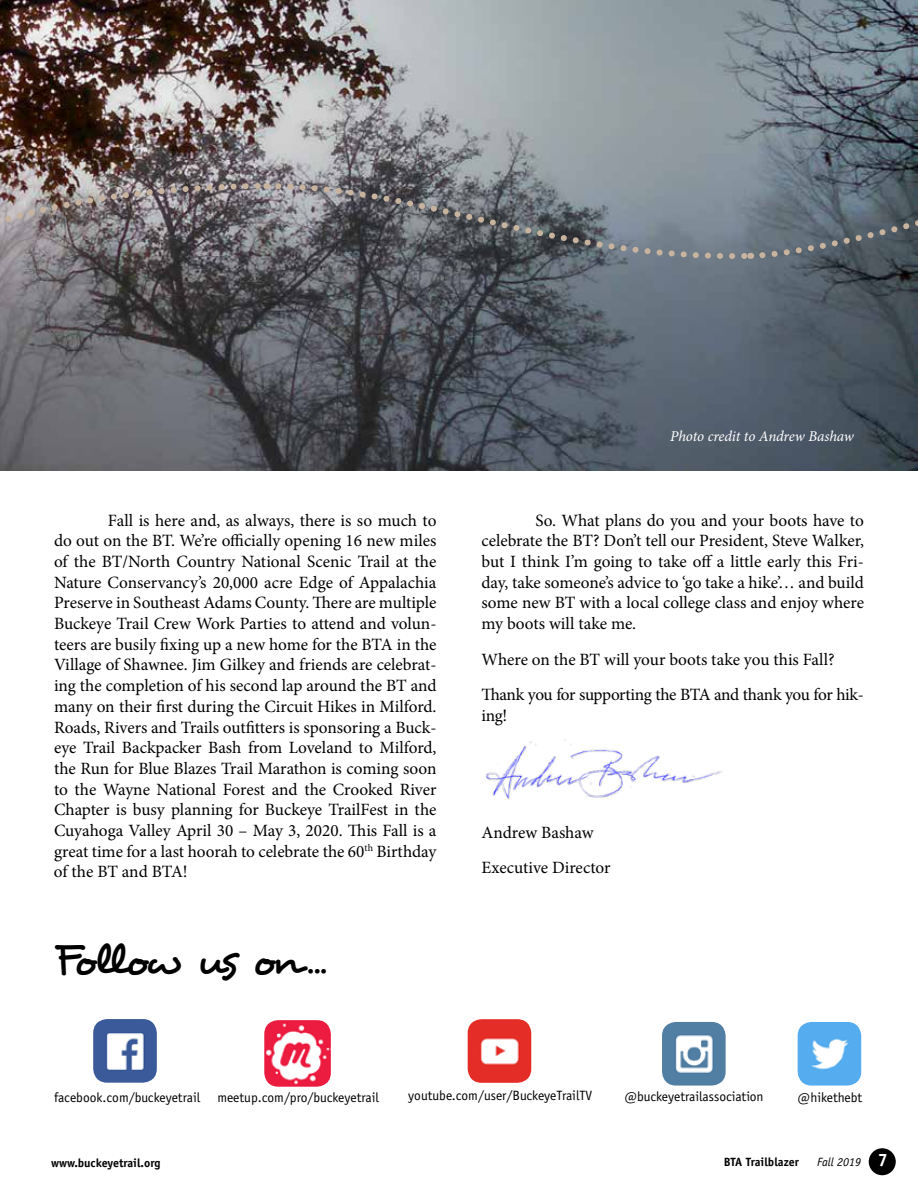
<style>
.page{position:relative;width:918px;height:1188px;background:#fff}
.page>*{position:absolute;margin:0;border:0;box-sizing:border-box;transform-origin:0 0}
.t1{font:45px "Desyrel";letter-spacing:-.105em;color:#000}
.t2{font:17.25px/20.7px "Minion Pro";letter-spacing:-.005em;color:#000;text-align:justify}
.t3{font:italic 15px "Minion Pro";letter-spacing:-.01em;color:#fff}
.t4{font:13.5px "Officina Sans Std";color:#000}
.t5{font:700 12px "Officina Sans Std";color:#000}
.t6{font:italic 12px "Officina Sans Std";color:#000}
.s1{font-weight:700;font-style:normal;font-size:18px;color:#fff}
</style>
<div class="page">
<div style="left:869px;top:1148px;width:27px;height:27px;background:#000;border-radius:50%"></div>
<img style="left:0;top:0;width:918px;height:470px">
<svg style="left:0;top:302px;width:1px;height:16px"></svg>
<svg style="left:0;top:180px;width:918px;height:82px;background:#717479"></svg>
<img style="left:93px;top:1019px;width:64px;height:64px">
<img style="left:264px;top:1020px;width:67px;height:67px">
<img style="left:468px;top:1019px;width:63px;height:64px">
<img style="left:662px;top:1022px;width:64px;height:64px">
<img style="left:798px;top:1022px;width:63px;height:64px">
<img style="left:486px;top:740px;width:236px;height:59px">
<p class="t3" style="left:670px;top:426px;width:185px">Photo credit to Andrew Bashaw</p>
<p class="t2" style="left:54px;top:510px;width:384px;text-indent:54px">Fall is here and, as always, there is so much to do out on the BT. We’re officially opening 16 new miles of the BT/North Country National Scenic Trail at the Nature Conservancy’s 20,000 acre Edge of Appalachia Preserve in Southeast Adams County. There are multiple Buckeye Trail Crew Work Parties to attend and volun&shy;teers are busily fixing up a new home for the BTA in the Village of Shawnee. Jim Gilkey and friends are celebrat&shy;ing the completion of his second lap around the BT and many on their first during the Circuit Hikes in Milford.<br>Roads, Rivers and Trails outfitters is sponsoring a Buck&shy;eye Trail Backpacker Bash from Loveland to Milford, the Run for Blue Blazes Trail Marathon is coming soon to the Wayne National Forest and the Crooked River Chapter is busy planning for Buckeye TrailFest in the Cuyahoga Valley April 30 – May 3, 2020. This Fall is a great time for a last hoorah to celebrate the 60<sup>th</sup> Birthday of the BT and BTA!</p>
<p class="t2" style="left:482px;top:510px;width:384px;text-indent:54px">So. What plans do you and your boots have to celebrate the BT? Don’t tell our President, Steve Walker, but I think I’m going to take off a little early this Fri&shy;day, take someone’s advice to ‘go take a hike’… and build some new BT with a local college class and enjoy where my boots will take me.</p>
<p class="t2" style="left:482px;top:641px;width:384px;line-height:35.7px">Where on the BT will your boots take you this Fall?<br>Thank you for supporting the BTA and thank you for hik-</p>
<p class="t2" style="left:482px;top:705px;width:27px">ing!</p>
<p class="t2" style="left:482px;top:814px;width:131px;line-height:35.7px">Andrew Bashaw<br>Executive Director</p>
<h1 class="t1" style="left:54px;top:931px;width:274px">Follow us on...</h1>
<p class="t4" style="left:54px;top:1090px;width:148px">facebook.com/buckeyetrail</p>
<p class="t4" style="left:218px;top:1089px;width:163px">meetup.com/pro/buckeyetrail</p>
<p class="t4" style="left:408px;top:1087px;width:186px">youtube.com/user/BuckeyeTrailTV</p>
<p class="t4" style="left:624px;top:1089px;width:141px">@buckeyetrailassociation</p>
<p class="t4" style="left:798px;top:1089px;width:66px">@hikethebt</p>
<p class="t5" style="left:51px;top:1155px;width:111px">www.buckeyetrail.org</p>
<p class="t5" style="left:724px;top:1155px;width:77px">BTA Trailblazer</p>
<p class="t6" style="left:817px;top:1155px;width:72px">Fall 2019 <span class="s1">7</span></p>
</div>
